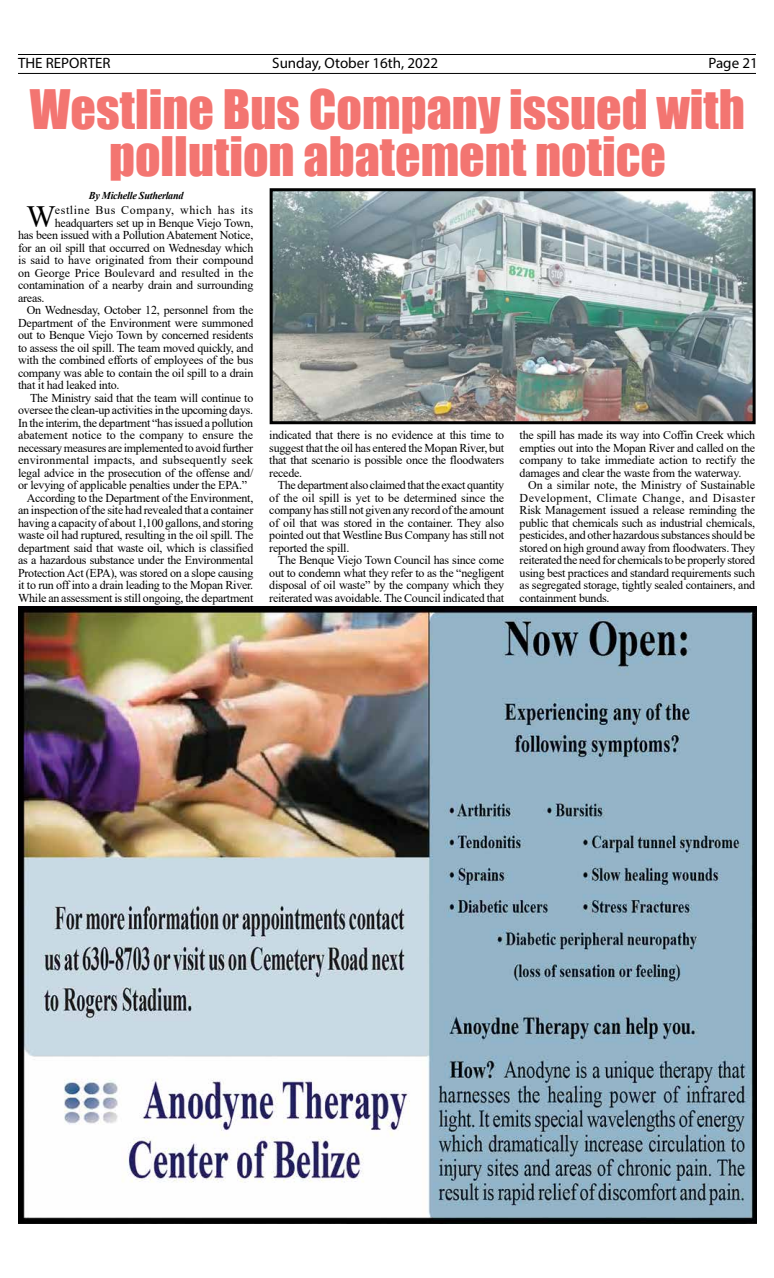
<style>
.page{position:relative;width:774px;height:1278px;background:#fff}
.page>*{position:absolute;margin:0;border:0;box-sizing:border-box;transform-origin:0 0}
.t1{font:50px/47px "Impact";color:#f37571;text-align:center}
.t2{font:30.9px "Times New Roman";color:#000}
.t3{font:15px "Myriad Pro";color:#000}
.t4{font:12px/12.5px "Times New Roman";letter-spacing:-.02em;color:#000;text-align:justify}
.t5{font:12px "Times New Roman";letter-spacing:.005em;color:#000}
.t6{font:12px "Times New Roman";letter-spacing:.01em;color:#000}
.t7{font:12px "Times New Roman";color:#000}
.t8{font:12px "Times New Roman";letter-spacing:.05em;color:#000}
.t9{font:italic 700 10.5px "Times New Roman";letter-spacing:-.025em;color:#000}
</style>
<div class="page">
<hr style="left:18px;top:54px;width:738px;height:1px;background:#000">
<hr style="left:18px;top:73px;width:738px;height:1px;background:#000">
<img style="left:18px;top:606px;width:738px;height:617px">
<img style="left:274px;top:192px;width:478px;height:228px">
<div style="left:270px;top:188px;width:486px;height:236px;border:3px solid #000"></div>
<p class="t3" style="left:18px;top:54px;width:94px">THE REPORTER</p>
<p class="t3" style="left:272px;top:54px;width:167px">Sunday, Otober 16th, 2022</p>
<p class="t3" style="left:708px;top:54px;width:51px">Page 21</p>
<h1 class="t1" style="left:30px;top:85px;width:717px">Westline Bus Company issued with pollution abatement notice</h1>
<p class="t9" style="left:89px;top:188px;width:96px">By Michelle Sutherland</p>
<h2 class="t2" style="left:26px;top:194px;width:31px">W</h2>
<p class="t8" style="left:55px;top:202px;width:200px">estline Bus Company, which has its</p>
<p class="t4" style="left:55px;top:216px;width:200px">headquarters set up in Benque Viejo Town,</p>
<p class="t4" style="left:18px;top:228px;width:237px">has been issued with a Pollution Abatement Notice,</p>
<p class="t4" style="left:18px;top:241px;width:237px">for an oil spill that occurred on Wednesday which</p>
<p class="t7" style="left:18px;top:252px;width:237px">is said to have originated from their compound</p>
<p class="t5" style="left:18px;top:264px;width:237px">on George Price Boulevard and resulted in the</p>
<p class="t4" style="left:18px;top:278px;width:237px">contamination of a nearby drain and surrounding</p>
<p class="t4" style="left:18px;top:291px;width:28px">areas.</p>
<p class="t4" style="left:27px;top:303px;width:228px">On Wednesday, October 12, personnel from the</p>
<p class="t4" style="left:18px;top:316px;width:237px">Department of the Environment were summoned</p>
<p class="t4" style="left:18px;top:328px;width:237px">out to Benque Viejo Town by concerned residents</p>
<p class="t4" style="left:18px;top:341px;width:237px">to assess the oil spill. The team moved quickly, and</p>
<p class="t4" style="left:18px;top:353px;width:237px">with the combined efforts of employees of the bus</p>
<p class="t4" style="left:18px;top:366px;width:237px">company was able to contain the oil spill to a drain</p>
<p class="t4" style="left:18px;top:378px;width:103px">that it had leaked into.</p>
<p class="t4" style="left:30px;top:391px;width:225px">The Ministry said that the team will continue to</p>
<p class="t4" style="left:18px;top:403px;width:237px">oversee the clean-up activities in the upcoming days.</p>
<p class="t4" style="left:18px;top:416px;width:237px">In the interim, the department “has issued a pollution</p>
<p class="t5" style="left:18px;top:427px;width:237px">abatement notice to the company to ensure the</p>
<p class="t4" style="left:18px;top:441px;width:237px">necessary measures are implemented to avoid further</p>
<p class="t6" style="left:18px;top:452px;width:237px">environmental impacts, and subsequently seek</p>
<p class="t4" style="left:18px;top:466px;width:237px">legal advice in the prosecution of the offense and/</p>
<p class="t4" style="left:18px;top:479px;width:231px">or levying of applicable penalties under the EPA.”</p>
<p class="t4" style="left:27px;top:491px;width:228px">According to the Department of the Environment,</p>
<p class="t4" style="left:18px;top:504px;width:237px">an inspection of the site had revealed that a container</p>
<p class="t4" style="left:18px;top:516px;width:237px">having a capacity of about 1,100 gallons, and storing</p>
<p class="t4" style="left:18px;top:529px;width:237px">waste oil had ruptured, resulting in the oil spill. The</p>
<p class="t4" style="left:18px;top:541px;width:237px">department said that waste oil, which is classified</p>
<p class="t4" style="left:18px;top:554px;width:237px">as a hazardous substance under the Environmental</p>
<p class="t4" style="left:18px;top:566px;width:237px">Protection Act (EPA), was stored on a slope causing</p>
<p class="t4" style="left:18px;top:579px;width:237px">it to run off into a drain leading to the Mopan River.</p>
<p class="t4" style="left:18px;top:591px;width:237px">While an assessment is still ongoing, the department</p>
<p class="t4" style="left:269px;top:428px;width:236px">indicated that there is no evidence at this time to suggest that the oil has entered the Mopan River, but that that scenario is possible once the floodwaters recede.</p>
<p class="t4" style="left:269px;top:478px;width:236px;text-indent:9px">The department also claimed that the exact quantity of the oil spill is yet to be determined since the company has still not given any record of the amount of oil that was stored in the container. They also pointed out that Westline Bus Company has still not reported the spill.</p>
<p class="t4" style="left:269px;top:553px;width:236px;text-indent:9px">The Benque Viejo Town Council has since come out to condemn what they refer to as the “negligent disposal of oil waste” by the company which they reiterated was avoidable. The Council indicated that</p>
<p class="t4" style="left:520px;top:428px;width:237px">the spill has made its way into Coffin Creek which empties out into the Mopan River and called on the company to take immediate action to rectify the damages and clear the waste from the waterway.</p>
<p class="t4" style="left:520px;top:478px;width:237px;text-indent:9px">On a similar note, the Ministry of Sustainable Development, Climate Change, and Disaster Risk Management issued a release reminding the public that chemicals such as industrial chemicals, pesticides, and other hazardous substances should be stored on high ground away from floodwaters. They reiterated the need for chemicals to be properly stored using best practices and standard requirements such as segregated storage, tightly sealed containers, and containment bunds.</p>
</div>
